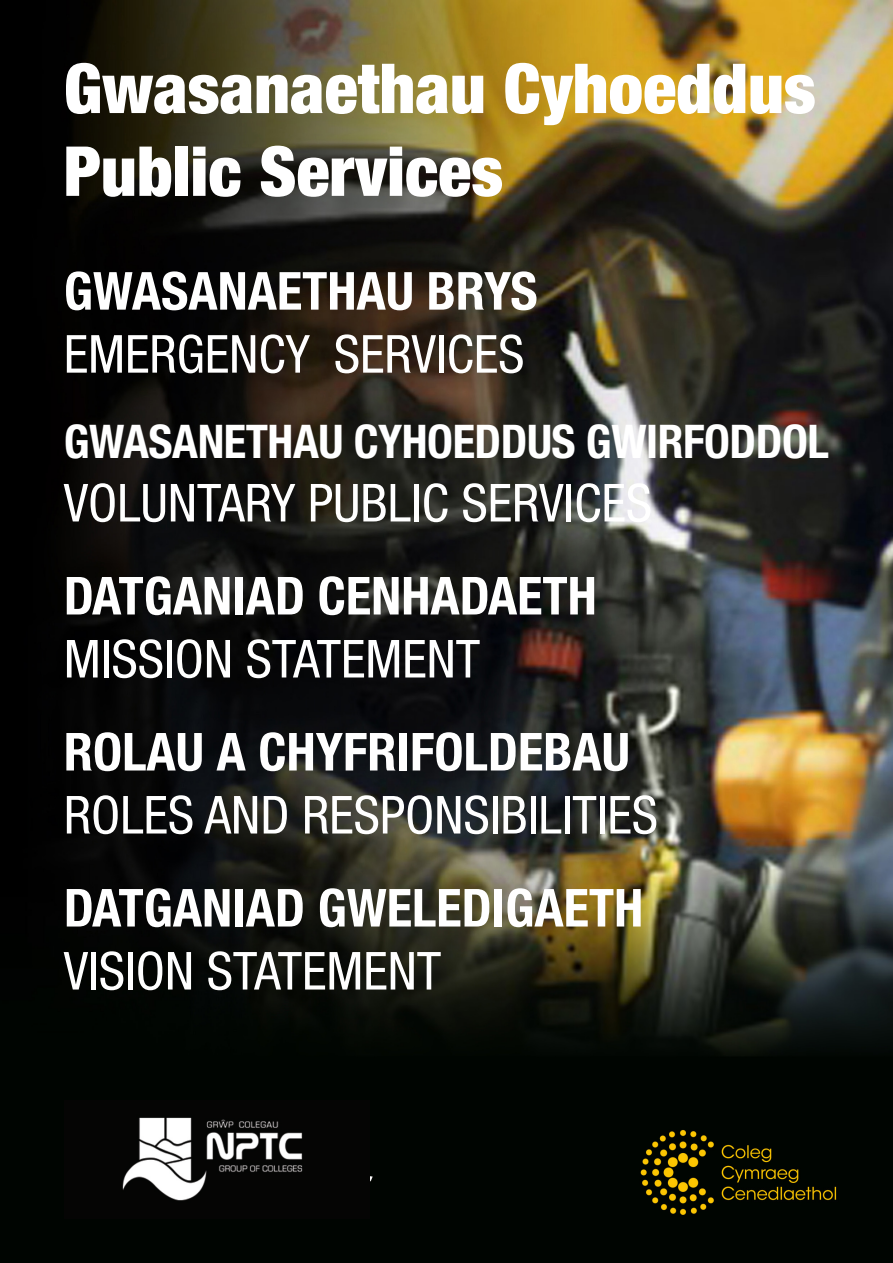
<style>
.page{position:relative;width:893px;height:1263px;background:#fff}
.page>*{position:absolute;margin:0;border:0;box-sizing:border-box;transform-origin:0 0}
.t1{font:900 condensed 69px "Helvetica Neue LT Pro";color:#fff}
.t2{font:condensed 52.5px "Helvetica Neue LT Pro";color:#fff}
.t3{font:700 condensed 52.5px "Helvetica Neue LT Pro";color:#fff}
.t4{font:700 condensed 46.5px "Helvetica Neue LT Pro";letter-spacing:-.01em;color:#fff}
</style>
<div class="page">
<img style="left:0;top:0;width:893px;height:1263px">
<img style="left:64px;top:1100px;width:306px;height:118px">
<p class="t1" style="left:64px;top:47px;width:754px">Gwasanaethau Cyhoeddus</p>
<p class="t1" style="left:64px;top:130px;width:441px">Public Services</p>
<p class="t3" style="left:64px;top:260px;width:475px">GWASANAETHAU BRYS</p>
<p class="t2" style="left:64px;top:323px;width:462px">EMERGENCY SERVICES</p>
<p class="t4" style="left:64px;top:414px;width:767px">GWASANETHAU CYHOEDDUS GWIRFODDOL</p>
<p class="t2" style="left:64px;top:472px;width:590px">VOLUNTARY PUBLIC SERVICES</p>
<p class="t3" style="left:64px;top:564px;width:534px">DATGANIAD CENHADAETH</p>
<p class="t2" style="left:64px;top:628px;width:418px">MISSION STATEMENT</p>
<p class="t3" style="left:64px;top:720px;width:568px">ROLAU A CHYFRIFOLDEBAU</p>
<p class="t2" style="left:64px;top:784px;width:596px">ROLES AND RESPONSIBILITIES</p>
<p class="t3" style="left:64px;top:876px;width:581px">DATGANIAD GWELEDIGAETH</p>
<p class="t2" style="left:64px;top:940px;width:379px">VISION STATEMENT</p>
</div>
